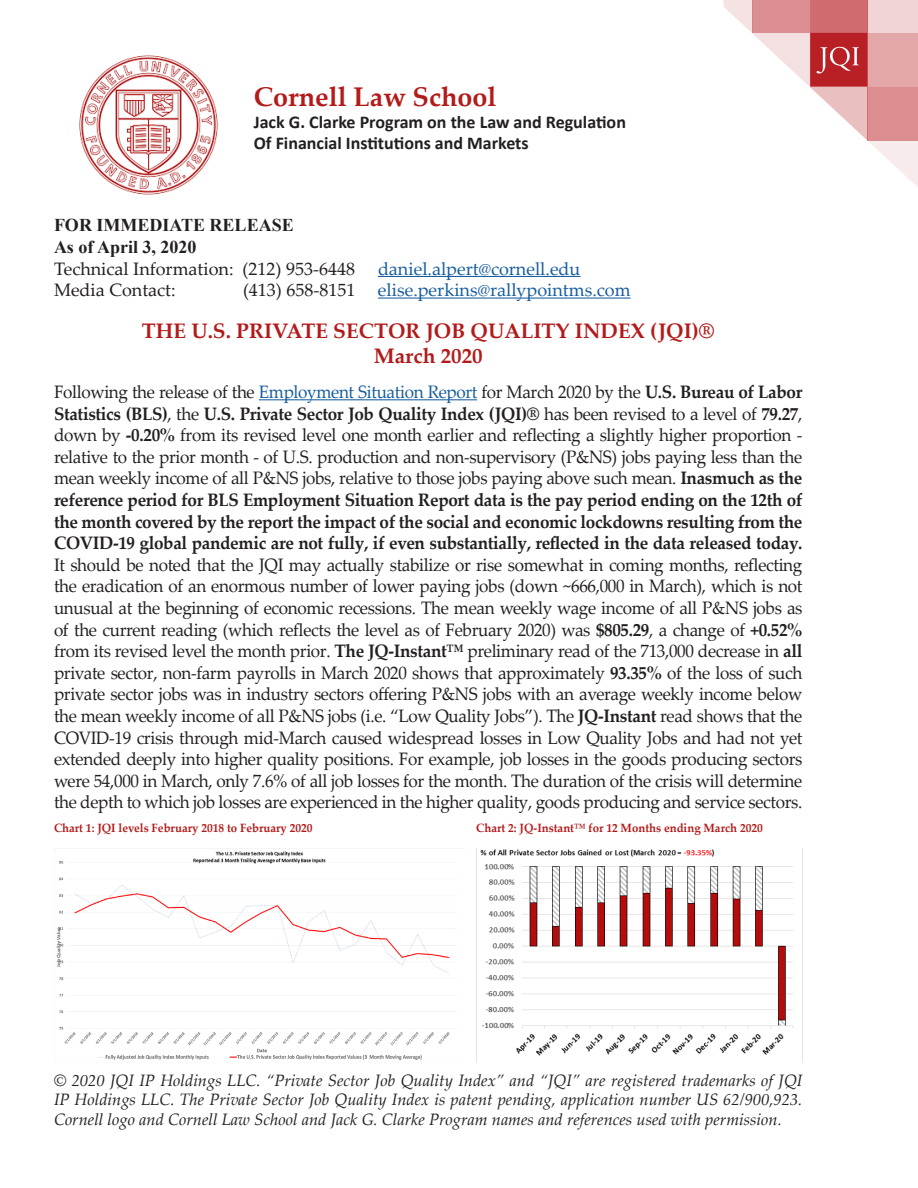
<style>
.page{position:relative;width:918px;height:1188px;background:#fff}
.page>*{position:absolute;margin:0;border:0;box-sizing:border-box;transform-origin:0 0}
.t1{font:700 27px "Palatino Linotype";color:#b31b1b}
.t2{font:700 21px "Palatino Linotype";color:#b31b1b}
.t3{font:18px/21.6px "Palatino Linotype";letter-spacing:-.01em;color:#231f20;text-align:justify;scale:.95 1}
.t4{font:700 18px/21.6px "Calibri";color:#231f20}
.t5{font:18px "Palatino Linotype";letter-spacing:-.01em;color:#231f20}
.t6{font:18px "Palatino Linotype";color:#175d9e}
.t7{font:700 18px "Times New Roman";color:#231f20}
.t8{font:italic 16.5px/19.8px "Palatino Linotype";color:#231f20;text-align:justify}
.t9{font:700 12px "Palatino Linotype";color:#b31b1b;scale:.95 1}
.s1{color:#175d9e}
.s2{font-weight:700}
</style>
<div class="page">
<div style="left:868px;top:33px;width:50px;height:54px;background:#e3a6a9"></div>
<div style="left:868px;top:0;width:50px;height:33px;background:#f1d5d6"></div>
<div style="left:810px;top:0;width:58px;height:33px;background:#d06c70"></div>
<svg style="left:810px;top:87px;width:58px;height:54px"></svg>
<svg style="left:753px;top:33px;width:57px;height:54px;fill:#f6e3e3"></svg>
<div style="left:753px;top:0;width:57px;height:33px;background:#dc8f92"></div>
<svg style="left:724px;top:0;width:29px;height:33px"></svg>
<div style="left:868px;top:87px;width:50px;height:54px;background:#db8d90"></div>
<svg style="left:868px;top:141px;width:50px;height:46px;fill:#faefef"></svg>
<svg style="left:810px;top:33px;width:58px;height:54px"></svg>
<img style="left:79px;top:55px;width:139px;height:140px">
<hr style="left:378px;top:276px;width:202px;height:1px;background:#175d9e">
<hr style="left:378px;top:298px;width:253px;height:1px;background:#175d9e">
<hr style="left:259px;top:399px;width:218px;height:1px;background:#175d9e">
<img style="left:56px;top:851px;width:400px;height:209px">
<img style="left:476px;top:849px;width:318px;height:214px">
<h1 class="t1" style="left:254px;top:78px;width:244px">Cornell Law School</h1>
<p class="t4" style="left:254px;top:111px;width:374px">Jack G. Clarke Program on the Law and Regulation<br>Of Financial Institutions and Markets</p>
<p class="t7" style="left:54px;top:212px;width:241px">FOR IMMEDIATE RELEASE</p>
<p class="t7" style="left:54px;top:234px;width:144px">As of April 3, 2020</p>
<p class="t5" style="left:54px;top:256px;width:303px">Technical Information: (212) 953-6448</p>
<p class="t6" style="left:378px;top:256px;width:204px">daniel.alpert@cornell.edu</p>
<p class="t5" style="left:54px;top:277px;width:123px">Media Contact:</p>
<p class="t5" style="left:243px;top:277px;width:114px">(413) 658-8151</p>
<p class="t6" style="left:378px;top:277px;width:254px">elise.perkins@rallypointms.com</p>
<p class="t2" style="left:142px;top:316px;width:574px">THE U.S. PRIVATE SECTOR JOB QUALITY INDEX (JQI)®</p>
<p class="t2" style="left:374px;top:341px;width:111px">March 2020</p>
<p class="t3" style="left:54px;top:380px;width:789px">Following the release of the <span class="s1">Employment Situation Report</span> for March 2020 by the <span class="s2">U.S. Bureau of Labor Statistics (BLS)</span>, the <span class="s2">U.S. Private Sector Job Quality Index (JQI)®</span> has been revised to a level of <span class="s2">79.27</span>, down by <span class="s2">-0.20%</span> from its revised level one month earlier and reflecting a slightly higher proportion - relative to the prior month - of U.S. production and non-supervisory (P&amp;NS) jobs paying less than the mean weekly income of all P&amp;NS jobs, relative to those jobs paying above such mean. <span class="s2">Inasmuch as the reference period for BLS Employment Situation Report data is the pay period ending on the 12th of the month covered by the report the impact of the social and economic lockdowns resulting from the COVID-19 global pandemic are not fully, if even substantially, reflected in the data released today.<br></span>It should be noted that the JQI may actually stabilize or rise somewhat in coming months, reflecting the eradication of an enormous number of lower paying jobs (down ~666,000 in March), which is not unusual at the beginning of economic recessions. The mean weekly wage income of all P&amp;NS jobs as of the current reading (which reflects the level as of February 2020) was <span class="s2">$805.29</span>, a change of <span class="s2">+0.52% </span>from its revised level the month prior. <span class="s2">The JQ-Instant™</span> preliminary read of the 713,000 decrease in <span class="s2">all </span>private sector, non-farm payrolls in March 2020 shows that approximately <span class="s2">93.35%</span> of the loss of such private sector jobs was in industry sectors offering P&amp;NS jobs with an average weekly income below the mean weekly income of all P&amp;NS jobs (i.e. “Low Quality Jobs”). The <span class="s2">JQ-Instant</span> read shows that the COVID-19 crisis through mid-March caused widespread losses in Low Quality Jobs and had not yet extended deeply into higher quality positions. For example, job losses in the goods producing sectors were 54,000 in March, only 7.6% of all job losses for the month. The duration of the crisis will determine the depth to which job losses are experienced in the higher quality, goods producing and service sectors.</p>
<p class="t9" style="left:54px;top:819px;width:274px">Chart 1: JQI levels February 2018 to February 2020</p>
<p class="t9" style="left:476px;top:819px;width:303px">Chart 2: JQ-Instant™ for 12 Months ending March 2020</p>
<p class="t8" style="left:54px;top:1069px;width:750px">© 2020 JQI IP Holdings LLC. “Private Sector Job Quality Index” and “JQI” are registered trademarks of JQI IP Holdings LLC. The Private Sector Job Quality Index is patent pending, application number US 62/900,923.<br>Cornell logo and Cornell Law School and Jack G. Clarke Program names and references used with permission.</p>
</div>
